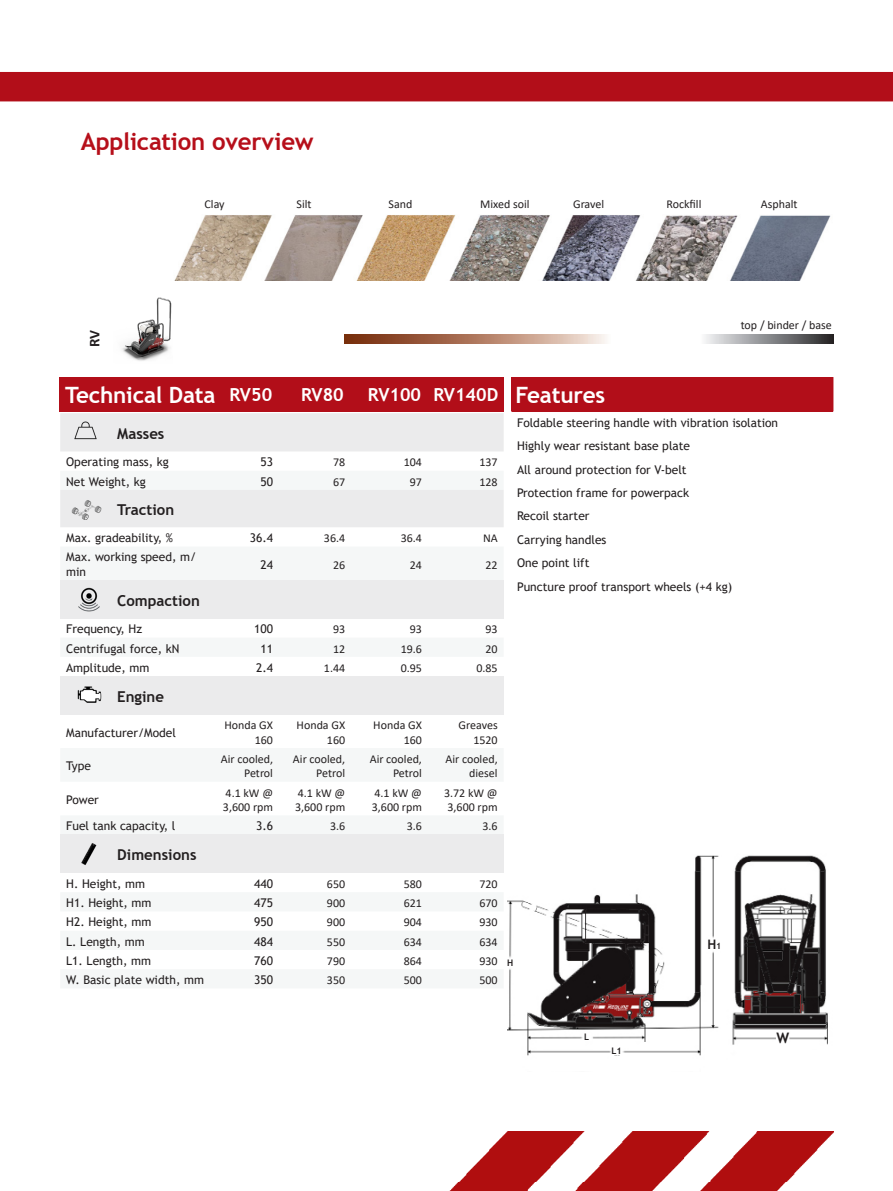
<style>
.page{position:relative;width:893px;height:1191px;background:#fff}
.page>*{position:absolute;margin:0;border:0;box-sizing:border-box;transform-origin:0 0}
.t1{font:700 24px "Trebuchet MS";letter-spacing:-.01em;color:#b60f1a}
.t2{font:700 22.5px "Trebuchet MS";letter-spacing:-.01em;color:#fff}
._2019-03_Brödtext{font:700 18px "Trebuchet MS";color:#fff}
.t3{font:700 15px "Trebuchet MS";color:#231f20}
.t4{font:700 15px "Calibri";color:#231f20}
.t5{font:700 14.4px "Trebuchet MS";color:#231f20}
.t6{font:700 13.05px "Trebuchet MS";color:#231f20}
.t7{font:12px/14.4px "Trebuchet MS";color:#231f20}
.t8{font:12px/14.4px "Calibri";color:#231f20;text-align:right}
.t9{font:700 9px "Trebuchet MS";color:#231f20}
.s1{font-size:8.7px}
</style>
<div class="page">
<div style="left:0;top:72px;width:893px;height:29px;background:#b20e19"></div>
<img style="left:449px;top:1131px;width:384px;height:60px">
<div style="left:60px;top:377px;width:444px;height:35px;background:#b20e19"></div>
<img style="left:175px;top:215px;width:656px;height:65px">
<svg style="left:344px;top:334px;width:262px;height:9px;background:#b28069"></svg>
<svg style="left:705px;top:334px;width:128px;height:9px"></svg>
<div style="left:511px;top:377px;width:322px;height:34px;background:#b20e19"></div>
<div style="left:60px;top:413px;width:444px;height:38px;background:#ebebec"></div>
<svg style="left:60px;top:489px;width:444px;height:226px"></svg>
<div style="left:60px;top:490px;width:444px;height:37px;background:#ebebec"></div>
<div style="left:60px;top:580px;width:444px;height:38px;background:#ebebec"></div>
<div style="left:60px;top:676px;width:444px;height:38px;background:#ebebec"></div>
<div style="left:60px;top:834px;width:444px;height:39px;background:#ebebec"></div>
<img style="left:67px;top:413px;width:37px;height:35px">
<img style="left:77px;top:686px;width:25px;height:17px">
<img style="left:78px;top:587px;width:22px;height:25px">
<img style="left:70px;top:493px;width:34px;height:27px">
<img style="left:122px;top:297px;width:50px;height:64px">
<img style="left:507px;top:855px;width:212px;height:201px">
<img style="left:732px;top:855px;width:96px;height:190px">
<div style="left:507px;top:959px;width:7px;height:8px;background:#fff"></div>
<div style="left:707px;top:939px;width:14px;height:11px;background:#fff"></div>
<div style="left:612px;top:1047px;width:10px;height:8px;background:#fff"></div>
<div style="left:584px;top:1033px;width:7px;height:7px;background:#fff"></div>
<div style="left:776px;top:1032px;width:13px;height:12px;background:#fff"></div>
<img style="left:81px;top:843px;width:16px;height:22px">
<p class="t1" style="left:81px;top:126px;width:234px">Application overview</p>
<p class="t4" style="left:84px;top:347px;width:19px;rotate:-90deg">RV</p>
<p class="t8" style="left:205px;top:197px;width:22px">Clay</p>
<p class="t8" style="left:297px;top:197px;width:17px">Silt</p>
<p class="t8" style="left:389px;top:197px;width:25px">Sand</p>
<p class="t8" style="left:480px;top:197px;width:51px">Mixed soil</p>
<p class="t8" style="left:573px;top:197px;width:33px">Gravel</p>
<p class="t8" style="left:666px;top:197px;width:36px">Rockfill</p>
<p class="t8" style="left:761px;top:197px;width:38px">Asphalt</p>
<p class="t8" style="left:741px;top:318px;width:93px">top / binder / base</p>
<p class="t2" style="left:65px;top:380px;width:152px">Technical Data</p>
<p class="_2019-03_Brödtext" style="left:230px;top:383px;width:44px">RV50</p>
<p class="_2019-03_Brödtext" style="left:301px;top:383px;width:44px">RV80</p>
<p class="_2019-03_Brödtext" style="left:368px;top:383px;width:55px">RV100</p>
<p class="_2019-03_Brödtext" style="left:433px;top:383px;width:66px">RV140D</p>
<p class="t2" style="left:515px;top:380px;width:91px">Features</p>
<p class="t3" style="left:117px;top:424px;width:49px">Masses</p>
<p class="t7" style="left:66px;top:455px;width:104px">Operating mass, kg</p>
<p class="t7" style="left:260px;top:455px;width:14px">53</p>
<p class="t8" style="left:333px;top:455px;width:14px">78</p>
<p class="t8" style="left:404px;top:455px;width:20px">104</p>
<p class="t8" style="left:479px;top:455px;width:20px">137</p>
<p class="t7" style="left:66px;top:474px;width:81px">Net Weight, kg</p>
<p class="t7" style="left:260px;top:474px;width:14px">50</p>
<p class="t8" style="left:333px;top:474px;width:14px">67</p>
<p class="t8" style="left:410px;top:474px;width:14px">97</p>
<p class="t8" style="left:479px;top:474px;width:20px">128</p>
<p class="t3" style="left:117px;top:500px;width:59px">Traction</p>
<p class="t7" style="left:66px;top:530px;width:108px">Max. gradeability, %</p>
<p class="t7" style="left:250px;top:530px;width:25px">36.4</p>
<p class="t8" style="left:324px;top:531px;width:23px">36.4</p>
<p class="t8" style="left:401px;top:531px;width:23px">36.4</p>
<p class="t8" style="left:483px;top:531px;width:16px">NA</p>
<p class="t7" style="left:66px;top:550px;width:132px">Max. working speed, m/ min</p>
<p class="t7" style="left:260px;top:557px;width:14px">24</p>
<p class="t8" style="left:333px;top:557px;width:14px">26</p>
<p class="t8" style="left:410px;top:557px;width:14px">24</p>
<p class="t8" style="left:485px;top:557px;width:14px">22</p>
<p class="t3" style="left:117px;top:591px;width:84px">Compaction</p>
<p class="t7" style="left:66px;top:621px;width:77px">Frequency, Hz</p>
<p class="t7" style="left:254px;top:621px;width:20px">100</p>
<p class="t8" style="left:333px;top:622px;width:14px">93</p>
<p class="t8" style="left:410px;top:622px;width:14px">93</p>
<p class="t8" style="left:485px;top:622px;width:14px">93</p>
<p class="t7" style="left:66px;top:641px;width:115px">Centrifugal force, kN</p>
<p class="t7" style="left:260px;top:641px;width:14px">11</p>
<p class="t8" style="left:333px;top:641px;width:14px">12</p>
<p class="t8" style="left:401px;top:641px;width:23px">19.6</p>
<p class="t8" style="left:485px;top:641px;width:14px">20</p>
<p class="t7" style="left:66px;top:660px;width:85px">Amplitude, mm</p>
<p class="t7" style="left:256px;top:660px;width:18px">2.4</p>
<p class="t8" style="left:324px;top:660px;width:23px">1.44</p>
<p class="t8" style="left:401px;top:660px;width:23px">0.95</p>
<p class="t8" style="left:476px;top:660px;width:23px">0.85</p>
<p class="t3" style="left:117px;top:687px;width:48px">Engine</p>
<p class="t7" style="left:66px;top:725px;width:111px">Manufacturer/Model</p>
<p class="t8" style="left:224px;top:718px;width:50px">Honda GX<br>160</p>
<p class="t8" style="left:297px;top:718px;width:50px">Honda GX<br>160</p>
<p class="t8" style="left:373px;top:718px;width:50px">Honda GX<br>160</p>
<p class="t8" style="left:459px;top:718px;width:41px">Greaves<br>1520</p>
<p class="t7" style="left:66px;top:758px;width:26px">Type</p>
<p class="t8" style="left:221px;top:751px;width:54px">Air cooled,<br>Petrol</p>
<p class="t8" style="left:293px;top:751px;width:54px">Air cooled,<br>Petrol</p>
<p class="t8" style="left:370px;top:751px;width:54px">Air cooled,<br>Petrol</p>
<p class="t8" style="left:445px;top:751px;width:54px">Air cooled,</p>
<p class="t8" style="left:469px;top:766px;width:30px">diesel</p>
<p class="t7" style="left:66px;top:792px;width:34px">Power</p>
<p class="t8" style="left:223px;top:785px;width:52px;text-align:left">4.1 kW @<br>3,600 rpm</p>
<p class="t8" style="left:295px;top:785px;width:52px;text-align:left">4.1 kW @<br>3,600 rpm</p>
<p class="t8" style="left:372px;top:785px;width:52px;text-align:left">4.1 kW @<br>3,600 rpm</p>
<p class="t8" style="left:444px;top:785px;width:55px;text-align:left">3.72 kW @<br>3,600 rpm</p>
<p class="t7" style="left:66px;top:818px;width:111px">Fuel tank capacity, l</p>
<p class="t7" style="left:256px;top:818px;width:18px">3.6</p>
<p class="t8" style="left:330px;top:819px;width:17px">3.6</p>
<p class="t8" style="left:407px;top:819px;width:17px">3.6</p>
<p class="t8" style="left:482px;top:819px;width:17px">3.6</p>
<p class="t3" style="left:117px;top:845px;width:81px">Dimensions</p>
<p class="t7" style="left:66px;top:876px;width:80px">H. Height, mm</p>
<p class="t7" style="left:254px;top:876px;width:20px">440</p>
<p class="t8" style="left:327px;top:876px;width:20px">650</p>
<p class="t8" style="left:404px;top:876px;width:20px">580</p>
<p class="t8" style="left:479px;top:876px;width:20px">720</p>
<p class="t7" style="left:66px;top:895px;width:87px">H1. Height, mm</p>
<p class="t7" style="left:254px;top:895px;width:20px">475</p>
<p class="t8" style="left:327px;top:895px;width:20px">900</p>
<p class="t8" style="left:404px;top:895px;width:20px">621</p>
<p class="t8" style="left:479px;top:895px;width:20px">670</p>
<p class="t7" style="left:66px;top:914px;width:87px">H2. Height, mm</p>
<p class="t7" style="left:254px;top:914px;width:20px">950</p>
<p class="t8" style="left:327px;top:915px;width:20px">900</p>
<p class="t8" style="left:404px;top:915px;width:20px">904</p>
<p class="t8" style="left:479px;top:915px;width:20px">930</p>
<p class="t7" style="left:66px;top:934px;width:80px">L. Length, mm</p>
<p class="t7" style="left:254px;top:934px;width:20px">484</p>
<p class="t8" style="left:327px;top:934px;width:20px">550</p>
<p class="t8" style="left:404px;top:934px;width:20px">634</p>
<p class="t8" style="left:479px;top:934px;width:20px">634</p>
<p class="t7" style="left:66px;top:953px;width:86px">L1. Length, mm</p>
<p class="t7" style="left:254px;top:953px;width:20px">760</p>
<p class="t8" style="left:327px;top:953px;width:20px">790</p>
<p class="t8" style="left:404px;top:953px;width:20px">864</p>
<p class="t8" style="left:479px;top:953px;width:20px">930</p>
<p class="t7" style="left:66px;top:972px;width:139px">W. Basic plate width, mm</p>
<p class="t7" style="left:254px;top:972px;width:20px">350</p>
<p class="t8" style="left:327px;top:972px;width:20px">350</p>
<p class="t8" style="left:404px;top:972px;width:20px">500</p>
<p class="t8" style="left:479px;top:972px;width:20px">500</p>
<p class="t7" style="left:517px;top:415px;width:263px">Foldable steering handle with vibration isolation</p>
<p class="t7" style="left:517px;top:438px;width:175px">Highly wear resistant base plate</p>
<p class="t7" style="left:517px;top:462px;width:171px">All around protection for V-belt</p>
<p class="t7" style="left:517px;top:485px;width:174px">Protection frame for powerpack</p>
<p class="t7" style="left:517px;top:509px;width:74px">Recoil starter</p>
<p class="t7" style="left:517px;top:532px;width:91px">Carrying handles</p>
<p class="t7" style="left:517px;top:555px;width:74px">One point lift</p>
<p class="t7" style="left:517px;top:579px;width:217px">Puncture proof transport wheels (+4 kg)</p>
<p class="t9" style="left:507px;top:957px;width:8px">H</p>
<p class="t6" style="left:707px;top:936px;width:16px">H<span class="s1">1</span></p>
<p class="t9" style="left:584px;top:1031px;width:6px">L</p>
<p class="t5" style="left:776px;top:1029px;width:14px">W</p>
<p class="t9" style="left:612px;top:1045px;width:12px">L1</p>
</div>
